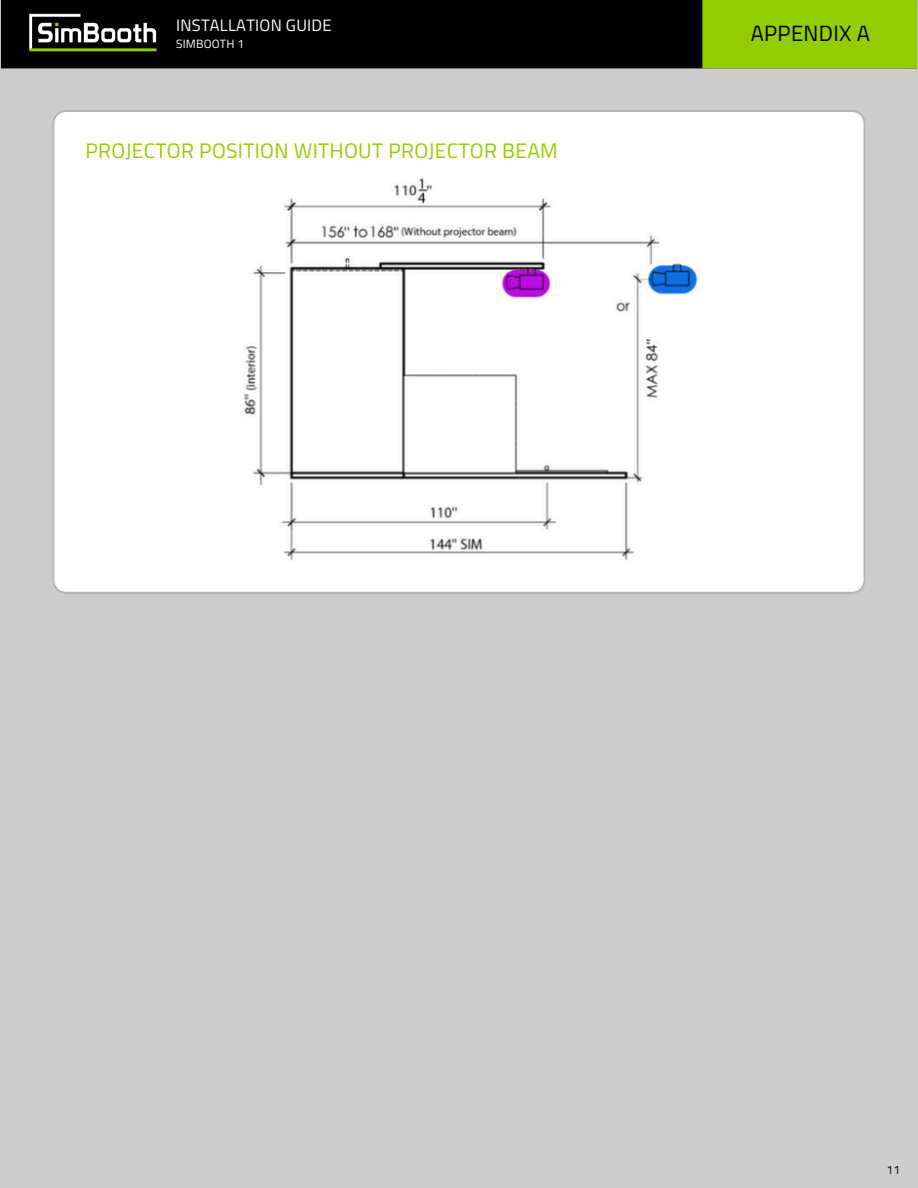
<style>
.page{position:relative;width:918px;height:1188px;background:#ccc}
.page>*{position:absolute;margin:0;border:0;box-sizing:border-box;transform-origin:0 0}
.t1{font:22.05px "Titillium Web";letter-spacing:.015em;color:#000}
.t2{font:21px "Titillium Web";letter-spacing:.015em;color:#92cd00}
.t3{font:16.5px "Titillium Web";letter-spacing:.015em;color:#fff}
.t4{font:12px "Titillium Web";letter-spacing:.015em;color:#fff}
.t5{font:12px "Titillium Web";color:#000}
</style>
<div class="page">
<div style="left:53px;top:110px;width:812px;height:484px;background:#fff"></div>
<img style="left:1px;top:0;width:917px;height:69px">
<img style="left:199px;top:164px;width:520px;height:398px">
<p class="t3" style="left:176px;top:13px;width:157px">INSTALLATION GUIDE</p>
<h1 class="t4" style="left:176px;top:35px;width:70px">SIMBOOTH 1</h1>
<p class="t2" style="left:85px;top:135px;width:474px">PROJECTOR POSITION WITHOUT PROJECTOR BEAM</p>
<p class="t1" style="left:751px;top:16px;width:121px">APPENDIX A</p>
<h1 class="t5" style="left:887px;top:1161px;width:15px">11</h1>
</div>
